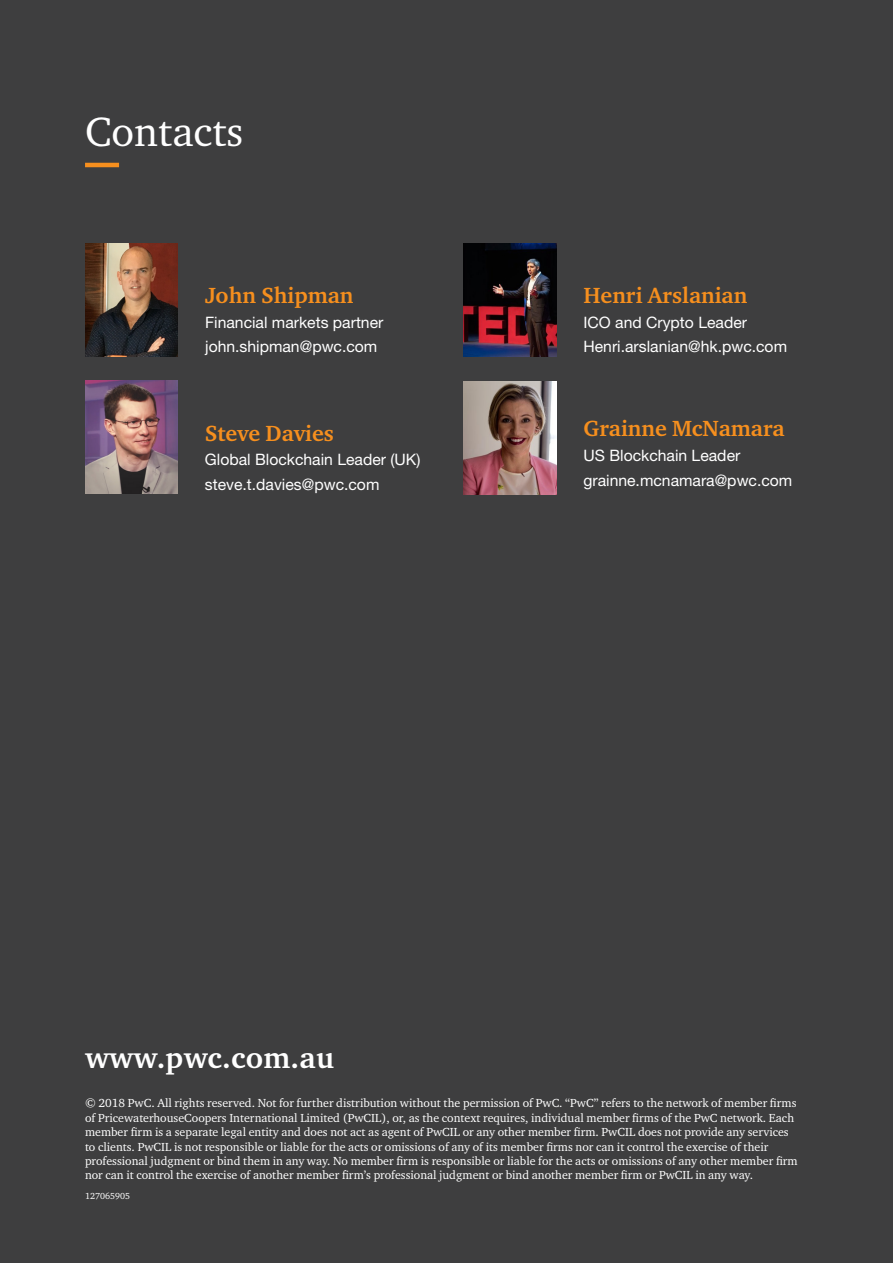
<style>
.page{position:relative;width:893px;height:1263px;background:#3e3e3f}
.page>*{position:absolute;margin:0;border:0;box-sizing:border-box;transform-origin:0 0}
.Main_heading{font:42px "Charter ITC Pro";color:#fff}
.t1{font:700 30px "Charter ITC Pro";letter-spacing:.01em;color:#fff}
.Miner_heading{font:700 22.5px "Charter ITC Pro";color:#f68f1e}
.Numbering_2{font:15.75px "Helvetica Neue";color:#fff}
.t2{font:12px/14.4px "Charter ITC Pro";color:#fff}
.t3{font:9px "Charter ITC Pro";color:#fff}
</style>
<div class="page">
<img style="left:85px;top:381px;width:93px;height:112px">
<img style="left:463px;top:243px;width:93px;height:113px">
<img style="left:85px;top:243px;width:93px;height:113px">
<img style="left:463px;top:382px;width:93px;height:113px">
<hr style="left:85px;top:163px;width:34px;height:4px;background:#f68f1e">
<p class="Main_heading" style="left:85px;top:105px;width:160px">Contacts</p>
<p class="Miner_heading" style="left:205px;top:282px;width:150px">John Shipman</p>
<p class="Numbering_2" style="left:205px;top:313px;width:180px">Financial markets partner</p>
<p class="Numbering_2" style="left:205px;top:337px;width:174px">john.shipman@pwc.com</p>
<p class="Miner_heading" style="left:205px;top:419px;width:130px">Steve Davies</p>
<p class="Numbering_2" style="left:205px;top:450px;width:217px">Global Blockchain Leader (UK)</p>
<p class="Numbering_2" style="left:205px;top:475px;width:176px">steve.t.davies@pwc.com</p>
<p class="Miner_heading" style="left:583px;top:282px;width:165px">Henri Arslanian</p>
<p class="Numbering_2" style="left:583px;top:313px;width:165px">ICO and Crypto Leader</p>
<p class="Numbering_2" style="left:583px;top:337px;width:205px">Henri.arslanian@hk.pwc.com</p>
<p class="Miner_heading" style="left:583px;top:415px;width:203px">Grainne McNamara</p>
<p class="Numbering_2" style="left:583px;top:446px;width:158px">US Blockchain Leader</p>
<p class="Numbering_2" style="left:583px;top:470px;width:210px">grainne.mcnamara@pwc.com</p>
<p class="t1" style="left:85px;top:1039px;width:251px">www.pwc.com.au</p>
<p class="t2" style="left:85px;top:1096px;width:714px">© 2018 PwC. All rights reserved. Not for further distribution without the permission of PwC. “PwC” refers to the network of member firms of PricewaterhouseCoopers International Limited (PwCIL), or, as the context requires, individual member firms of the PwC network. Each member firm is a separate legal entity and does not act as agent of PwCIL or any other member firm. PwCIL does not provide any services to clients. PwCIL is not responsible or liable for the acts or omissions of any of its member firms nor can it control the exercise of their professional judgment or bind them in any way. No member firm is responsible or liable for the acts or omissions of any other member firm nor can it control the exercise of another member firm’s professional judgment or bind another member firm or PwCIL in any way.</p>
<p class="t3" style="left:85px;top:1190px;width:47px">127065905</p>
</div>
